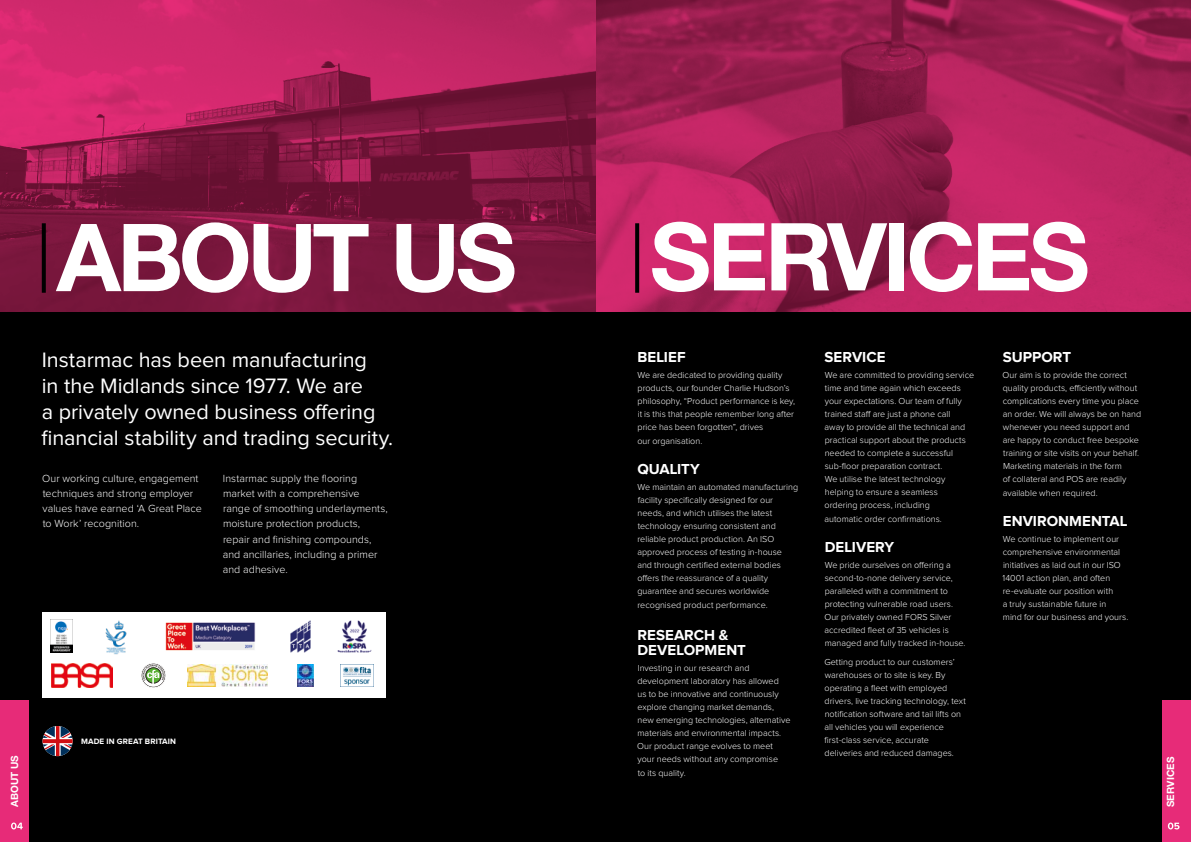
<style>
.page{position:relative;width:1191px;height:842px;background:#000}
.page>*{position:absolute;margin:0;border:0;box-sizing:border-box;transform-origin:0 0}
.t1{font:700 94px "Helvetica Neue LT Pro";letter-spacing:-.045em;color:#fff}
.t2{font:21.7px/26px "Proxima Nova";letter-spacing:-.005em;color:#fff}
.t3{font:700 15px/15px "Proxima Nova";color:#fff}
.t4{font:300 10.7px/15.1px "Proxima Nova";color:#fff}
.t5{font:700 10px "Helvetica Neue LT Pro";letter-spacing:.01em;color:#fff}
.t6{font:300 9px/13px "Proxima Nova";color:#fff}
.t7{font:700 8.1px "Proxima Nova";letter-spacing:.02em;color:#fff}
</style>
<div class="page">
<img style="left:595px;top:0;width:596px;height:312px">
<svg style="left:0;top:0;width:595px;height:312px;background:#961c4c"></svg>
<svg style="left:42px;top:223px;width:4px;height:70px"></svg>
<svg style="left:635px;top:223px;width:4px;height:70px"></svg>
<div style="left:43px;top:612px;width:343px;height:85px;background:#fff"></div>
<img style="left:165px;top:622px;width:91px;height:29px">
<img style="left:338px;top:620px;width:33px;height:32px">
<img style="left:290px;top:621px;width:20px;height:31px">
<div style="left:141px;top:663px;width:25px;height:25px;border:1px solid #fff;border-radius:50%"></div>
<svg style="left:142px;top:664px;width:23px;height:23px"></svg>
<svg style="left:143px;top:665px;width:21px;height:19px"></svg>
<img style="left:187px;top:664px;width:80px;height:22px">
<img style="left:297px;top:664px;width:16px;height:23px">
<img style="left:341px;top:664px;width:32px;height:22px">
<img style="left:51px;top:664px;width:61px;height:23px">
<svg style="left:43px;top:726px;width:30px;height:30px"></svg>
<img style="left:51px;top:620px;width:22px;height:32px">
<img style="left:105px;top:621px;width:22px;height:34px">
<div style="left:1162px;top:701px;width:29px;height:141px;background:#e72b78"></div>
<div style="left:0;top:701px;width:28px;height:141px;background:#e72b78"></div>
<svg style="left:1167px;top:822px;width:12px;height:7px"></svg>
<svg style="left:11px;top:822px;width:12px;height:7px"></svg>
<h1 class="t1" style="left:56px;top:199px;width:462px">ABOUT US</h1>
<h1 class="t1" style="left:650px;top:199px;width:441px">SERVICES</h1>
<h3 class="t3" style="left:824px;top:350px;width:62px">SERVICE</h3>
<p class="t6" style="left:824px;top:368px;width:151px">We are committed to providing service time and time again which exceeds your expectations. Our team of fully trained staff are just a phone call<br>away to provide all the technical and practical support about the products needed to complete a successful sub-floor preparation contract.<br>We utilise the latest technology helping to ensure a seamless<br>ordering process, including</p>
<p class="t6" style="left:824px;top:512px;width:119px">automatic order confirmations.</p>
<h3 class="t3" style="left:824px;top:541px;width:71px">DELIVERY</h3>
<p class="t6" style="left:824px;top:559px;width:143px">We pride ourselves on offering a second-to-none delivery service, paralleled with a commitment to protecting vulnerable road users.<br>Our privately owned FORS Silver accredited fleet of 35 vehicles is managed and fully tracked in-house.</p>
<p class="t6" style="left:824px;top:656px;width:143px">Getting product to our customers’ warehouses or to site is key. By operating a fleet with employed drivers, live tracking technology, text notification software and tail lifts on all vehicles you will experience first-class service, accurate deliveries and reduced damages.</p>
<h3 class="t3" style="left:1002px;top:350px;width:70px">SUPPORT</h3>
<p class="t6" style="left:1002px;top:368px;width:140px">Our aim is to provide the correct quality products, efficiently without complications every time you place an order. We will always be on hand whenever you need support and are happy to conduct free bespoke training or site visits on your behalf.<br>Marketing materials in the form<br>of collateral and POS are readily</p>
<p class="t6" style="left:1002px;top:486px;width:96px">available when required.</p>
<h3 class="t3" style="left:1002px;top:515px;width:126px">ENVIRONMENTAL</h3>
<p class="t6" style="left:1002px;top:533px;width:127px">We continue to implement our comprehensive environmental initiatives as laid out in our ISO<br>14001 action plan, and often re-evaluate our position with<br>a truly sustainable future in<br>mind for our business and yours.</p>
<h3 class="t3" style="left:637px;top:350px;width:50px">BELIEF</h3>
<p class="t6" style="left:637px;top:368px;width:159px">We are dedicated to providing quality products, our founder Charlie Hudson’s philosophy, “Product performance is key, it is this that people remember long after price has been forgotten”, drives</p>
<p class="t6" style="left:637px;top:434px;width:66px">our organisation.</p>
<h3 class="t3" style="left:637px;top:463px;width:64px">QUALITY</h3>
<p class="t6" style="left:637px;top:481px;width:162px">We maintain an automated manufacturing facility specifically designed for our needs, and which utilises the latest technology ensuring consistent and reliable product production. An ISO approved process of testing in-house and through certified external bodies offers the reassurance of a quality guarantee and secures worldwide</p>
<p class="t6" style="left:637px;top:599px;width:132px">recognised product performance.</p>
<h3 class="t3" style="left:637px;top:628px;width:110px">RESEARCH &amp;<br>DEVELOPMENT</h3>
<p class="t6" style="left:637px;top:662px;width:155px">Investing in our research and development laboratory has allowed<br>us to be innovative and continuously explore changing market demands, new emerging technologies, alternative materials and environmental impacts.<br>Our product range evolves to meet your needs without any compromise</p>
<p class="t6" style="left:638px;top:767px;width:49px">to its quality.</p>
<h2 class="t2" style="left:42px;top:348px;width:353px">Instarmac has been manufacturing<br>in the Midlands since 1977. We are<br>a privately owned business offering financial stability and trading security.</h2>
<p class="t4" style="left:42px;top:471px;width:161px">Our working culture, engagement techniques and strong employer values have earned ‘A Great Place to Work’ recognition.</p>
<p class="t4" style="left:223px;top:471px;width:166px">Instarmac supply the flooring market with a comprehensive range of smoothing underlayments, moisture protection products, repair and finishing compounds, and ancillaries, including a primer and adhesive.</p>
<p class="t7" style="left:81px;top:738px;width:97px">MADE IN GREAT BRITAIN</p>
<p class="t5" style="left:8px;top:807px;width:54px;rotate:-90deg">ABOUT US</p>
<p class="t5" style="left:1164px;top:807px;width:52px;rotate:-90deg">SERVICES</p>
</div>
